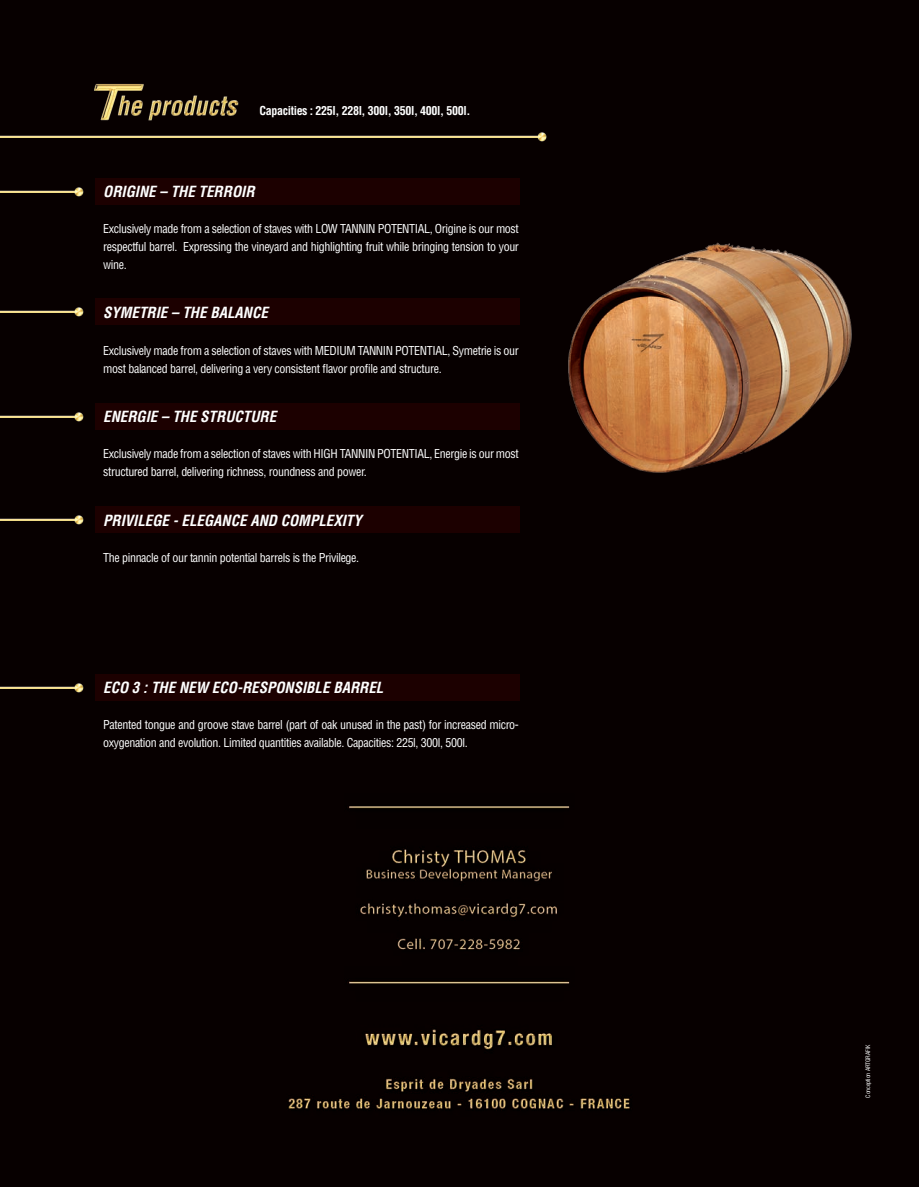
<style>
.page{position:relative;width:919px;height:1187px;background:#fff}
.page>*{position:absolute;margin:0;border:0;box-sizing:border-box;transform-origin:0 0}
.t1{font:italic 700 condensed 15px "Helvetica LT Std";color:#fff}
.t2{font:condensed 12px/18px "Helvetica LT Std";letter-spacing:-.03em;color:#fff}
.t3{font:700 condensed 12px "Helvetica LT Std";letter-spacing:-.03em;color:#fff}
.t4{font:condensed 6px "Helvetica LT Std";letter-spacing:-.03em;color:#fff}
</style>
<div class="page">
<div style="left:0;top:0;width:918px;height:1186px;background:#070000"></div>
<img style="left:0;top:669px;width:95px;height:36px">
<div style="left:95px;top:673px;width:425px;height:27px;background:#1c0000"></div>
<img style="left:70px;top:68px;width:540px;height:76px">
<img style="left:0;top:118px;width:558px;height:36px">
<img style="left:0;top:173px;width:95px;height:36px">
<div style="left:95px;top:178px;width:425px;height:27px;background:#1c0000"></div>
<img style="left:0;top:293px;width:95px;height:36px">
<div style="left:95px;top:298px;width:425px;height:27px;background:#1c0000"></div>
<img style="left:0;top:398px;width:95px;height:36px">
<div style="left:95px;top:403px;width:425px;height:27px;background:#1c0000"></div>
<img style="left:0;top:501px;width:95px;height:36px">
<div style="left:95px;top:506px;width:425px;height:26px;background:#1c0000"></div>
<img style="left:542px;top:217px;width:342px;height:281px">
<p class="t3" style="left:259px;top:103px;width:212px">Capacities : 225l, 228l, 300l, 350l, 400l, 500l.</p>
<p class="t1" style="left:103px;top:182px;width:153px">ORIGINE – THE TERROIR</p>
<p class="t2" style="left:103px;top:219px;width:417px;text-align:justify">Exclusively made from a selection of staves with LOW TANNIN POTENTIAL, Origine is our most respectful barrel. Expressing the vineyard and highlighting fruit while bringing tension to your wine.</p>
<p class="t1" style="left:103px;top:303px;width:166px">SYMETRIE – THE BALANCE</p>
<p class="t2" style="left:103px;top:341px;width:417px">Exclusively made from a selection of staves with MEDIUM TANNIN POTENTIAL, Symetrie is our most balanced barrel, delivering a very consistent flavor profile and structure.</p>
<p class="t1" style="left:103px;top:407px;width:174px">ENERGIE – THE STRUCTURE</p>
<p class="t2" style="left:103px;top:444px;width:417px">Exclusively made from a selection of staves with HIGH TANNIN POTENTIAL, Energie is our most structured barrel, delivering richness, roundness and power.</p>
<p class="t1" style="left:103px;top:510px;width:260px">PRIVILEGE - ELEGANCE AND COMPLEXITY</p>
<p class="t2" style="left:103px;top:548px;width:257px">The pinnacle of our tannin potential barrels is the Privilege.</p>
<p class="t1" style="left:103px;top:677px;width:282px">ECO 3 : THE NEW ECO-RESPONSIBLE BARREL</p>
<p class="t2" style="left:103px;top:715px;width:417px">Patented tongue and groove stave barrel (part of oak unused in the past) for increased micro&shy;oxygenation and evolution. Limited quantities available. Capacities: 225l, 300l, 500l.</p>
<p class="t4" style="left:864px;top:1097px;width:54px;rotate:-90deg">Conception ARTGRAFIK</p>
</div>
